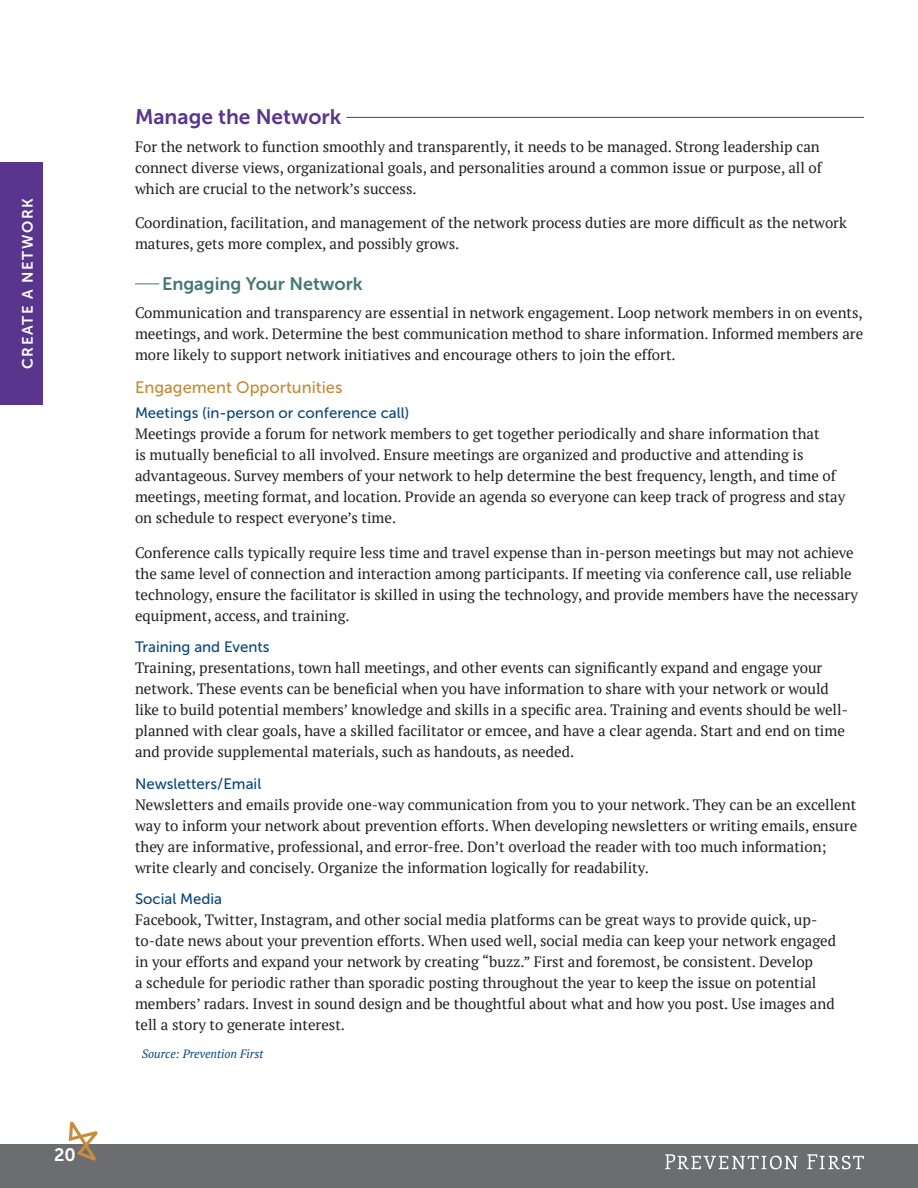
<style>
.page{position:relative;width:918px;height:1188px;background:#fff}
.page>*{position:absolute;margin:0;border:0;box-sizing:border-box;transform-origin:0 0}
.t1{font:21px "Museo Sans 700";color:#59358e}
.t2{font:18px "Museo Sans 700";color:#457873}
.t3{font:18px "Museo Sans 700";color:#fff}
.t4{font:16.5px "Museo Sans 500";color:#c18d38}
.t5{font:15px/21px "PT Serif";color:#231f20}
.t6{font:15px "Museo Sans 500";color:#0a487a}
.t7{font:15px "Museo Sans 700";letter-spacing:.1em;color:#fff}
.t8{font:italic 12px "PT Serif";color:#0a487a}
</style>
<div class="page">
<div style="left:0;top:1144px;width:918px;height:44px;background:#6c6d70"></div>
<svg style="left:665px;top:1154px;width:133px;height:15px"></svg>
<svg style="left:807px;top:1154px;width:57px;height:15px"></svg>
<svg style="left:69px;top:1122px;width:29px;height:39px"></svg>
<div style="left:0;top:162px;width:43px;height:243px;background:#59358e"></div>
<hr style="left:346px;top:117px;width:518px;height:1px;background:#59358e">
<svg style="left:135px;top:284px;width:24px;height:1px"></svg>
<p class="t7" style="left:19px;top:369px;width:172px;rotate:-90deg">CREATE A NETWORK</p>
<p class="t3" style="left:54px;top:1144px;width:23px">20</p>
<h1 class="t1" style="left:135px;top:105px;width:208px">Manage the Network</h1>
<p class="t5" style="left:135px;top:136px;width:689px">For the network to function smoothly and transparently, it needs to be managed. Strong leadership can connect diverse views, organizational goals, and personalities around a common issue or purpose, all of which are crucial to the network’s success.</p>
<p class="t5" style="left:135px;top:212px;width:713px">Coordination, facilitation, and management of the network process duties are more difficult as the network matures, gets more complex, and possibly grows.</p>
<p class="t2" style="left:162px;top:274px;width:202px">Engaging Your Network</p>
<p class="t5" style="left:135px;top:302px;width:730px;text-align:justify">Communication and transparency are essential in network engagement. Loop network members in on events, meetings, and work. Determine the best communication method to share information. Informed members are more likely to support network initiatives and encourage others to join the effort.</p>
<p class="t4" style="left:135px;top:379px;width:209px">Engagement Opportunities</p>
<p class="t6" style="left:135px;top:405px;width:276px">Meetings (in-person or conference call)</p>
<p class="t5" style="left:135px;top:423px;width:712px">Meetings provide a forum for network members to get together periodically and share information that<br>is mutually beneficial to all involved. Ensure meetings are organized and productive and attending is advantageous. Survey members of your network to help determine the best frequency, length, and time of meetings, meeting format, and location. Provide an agenda so everyone can keep track of progress and stay on schedule to respect everyone’s time.</p>
<p class="t5" style="left:135px;top:542px;width:725px">Conference calls typically require less time and travel expense than in-person meetings but may not achieve the same level of connection and interaction among participants. If meeting via conference call, use reliable technology, ensure the facilitator is skilled in using the technology, and provide members have the necessary equipment, access, and training.</p>
<p class="t6" style="left:135px;top:639px;width:136px">Training and Events</p>
<p class="t5" style="left:135px;top:657px;width:715px">Training, presentations, town hall meetings, and other events can significantly expand and engage your network. These events can be beneficial when you have information to share with your network or would like to build potential members’ knowledge and skills in a specific area. Training and events should be well&shy;planned with clear goals, have a skilled facilitator or emcee, and have a clear agenda. Start and end on time and provide supplemental materials, such as handouts, as needed.</p>
<p class="t6" style="left:135px;top:775px;width:128px">Newsletters/Email</p>
<p class="t5" style="left:135px;top:794px;width:724px">Newsletters and emails provide one-way communication from you to your network. They can be an excellent way to inform your network about prevention efforts. When developing newsletters or writing emails, ensure they are informative, professional, and error-free. Don’t overload the reader with too much information; write clearly and concisely. Organize the information logically for readability.</p>
<p class="t6" style="left:135px;top:891px;width:89px">Social Media</p>
<p class="t5" style="left:135px;top:909px;width:703px">Facebook, Twitter, Instagram, and other social media platforms can be great ways to provide quick, up&shy;to-date news about your prevention efforts. When used well, social media can keep your network engaged in your efforts and expand your network by creating “buzz.” First and foremost, be consistent. Develop<br>a schedule for periodic rather than sporadic posting throughout the year to keep the issue on potential members’ radars. Invest in sound design and be thoughtful about what and how you post. Use images and tell a story to generate interest.</p>
<p class="t8" style="left:142px;top:1046px;width:123px">Source: Prevention First</p>
</div>
